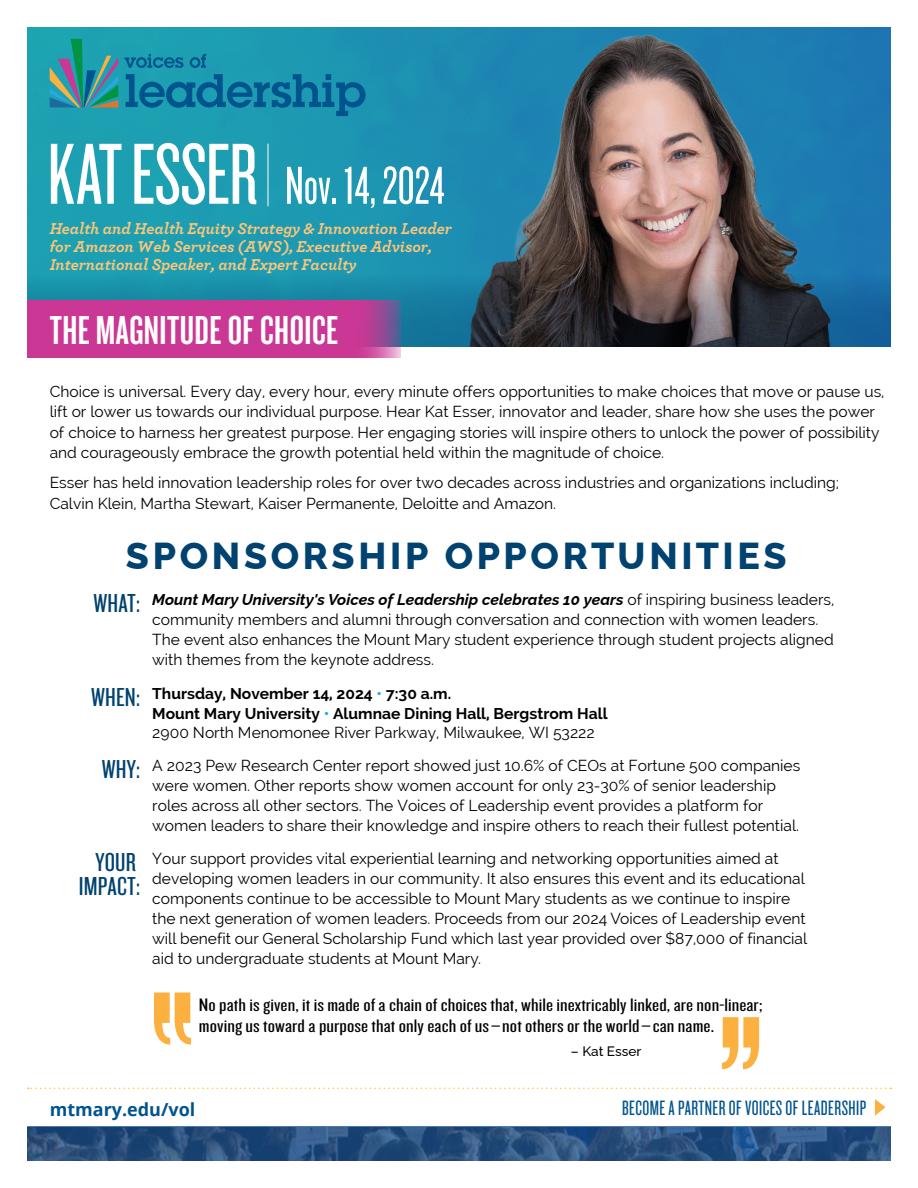
<style>
.page{position:relative;width:918px;height:1188px;background:#fff}
.page>*{position:absolute;margin:0;border:0;box-sizing:border-box;transform-origin:0 0}
.t1{font:55.5px "Knockout 27 Junior Bantamwt";color:#fff}
.t2{font:42px "Knockout 47 Bantamweight";letter-spacing:.01em;color:#fff;scale:1.1 1}
.t3{font:800 37.5px "Raleway";letter-spacing:.1em;color:#004270}
.t4{font:27px/24px "Knockout 27 Junior Bantamwt";letter-spacing:.005em;color:#004270;text-align:right;scale:1.2 1}
.t5{font:21.6px "Knockout 27 Junior Bantamwt";letter-spacing:.02em;color:#00548e}
.t6{font:18.75px/21.1px "Knockout 27 Junior Bantamwt";letter-spacing:.005em;color:#000;scale:1.5 1}
.t7{font:700 18px "Open Sans";color:#00548e}
.t8{font:italic 700 16.5px/18px "Archer";letter-spacing:-.005em;color:#fdc679}
.t9{font:15.6px/20px "Raleway";color:#000}
.t10{font:700 15.6px/20px "Raleway";color:#000}
.t11{font:500 13.65px "Raleway";color:#000}
.s1{font-size:90px}
.s2{font-family:"Knockout 27 Junior Bantamwt";font-size:27px;color:#004270}
.s3{font-weight:700;font-style:italic}
.s4{font-family:"Knockout 27 Junior Bantamwt";font-weight:400;font-size:27px;color:#004270}
.s5{color:#27aae1}
.s6{font-weight:400}
.s7{color:#fff}
</style>
<div class="page">
<svg style="left:27px;top:1126px;width:864px;height:35px;background:#29507f"></svg>
<svg style="left:28px;top:1088px;width:863px;height:1px"></svg>
<svg style="left:875px;top:1099px;width:11px;height:17px"></svg>
<img style="left:27px;top:27px;width:864px;height:170px">
<img style="left:433px;top:27px;width:424px;height:170px">
<svg style="left:27px;top:197px;width:864px;height:150px;background:#337184"></svg>
<div style="left:27px;top:300px;width:373px;height:57px;background:#cb3794"></div>
<svg style="left:125px;top:54px;width:58px;height:14px"></svg>
<svg style="left:190px;top:54px;width:16px;height:14px"></svg>
<svg style="left:126px;top:74px;width:240px;height:42px;background:#1281a4"></svg>
<svg style="left:50px;top:39px;width:68px;height:68px;background:#3b9296"></svg>
<svg style="left:154px;top:993px;width:37px;height:52px"></svg>
<svg style="left:722px;top:1017px;width:37px;height:52px"></svg>
<hr style="left:268px;top:144px;width:1px;height:62px;background:#fff">
<h1 class="t1" style="left:48px;top:153px;width:398px"><span class="s1">KAT ESSER</span> Nov. 14, 2024</h1>
<p class="t8" style="left:50px;top:218px;width:404px">Health and Health Equity Strategy &amp; Innovation Leader for Amazon Web Services (AWS), Executive Advisor,<br>International Speaker, and Expert Faculty</p>
<h2 class="t2" style="left:50px;top:305px;width:264px">THE MAGNITUDE OF CHOICE</h2>
<p class="t9" style="left:50px;top:381px;width:836px;line-height:20.4px">Choice is universal. Every day, every hour, every minute offers opportunities to make choices that move or pause us, lift or lower us towards our individual purpose. Hear Kat Esser, innovator and leader, share how she uses the power of choice to harness her greatest purpose. Her engaging stories will inspire others to unlock the power of possibility and courageously embrace the growth potential held within the magnitude of choice.</p>
<p class="t9" style="left:50px;top:473px;width:791px;line-height:20.4px">Esser has held innovation leadership roles for over two decades across industries and organizations including;<br>Calvin Klein, Martha Stewart, Kaiser Permanente, Deloitte and Amazon.</p>
<h3 class="t3" style="left:126px;top:527px;width:662px">SPONSORSHIP OPPORTUNITIES</h3>
<p class="t9" style="left:152px;top:590px;width:684px;text-indent:-59px"><span class="s2">WHAT:</span> <span class="s3">Mount Mary University's Voices of Leadership celebrates 10 years</span> of inspiring business leaders, community members and alumni through conversation and connection with women leaders.<br>The event also enhances the Mount Mary student experience through student projects aligned with themes from the keynote address.</p>
<p class="t10" style="left:152px;top:683px;width:457px;text-indent:-61px"><span class="s4">WHEN:</span> Thursday, November 14, 2024 <span class="s5">•</span> 7:30 a.m.<br>Mount Mary University <span class="s5">•</span> Alumnae Dining Hall, Bergstrom Hall<br><span class="s6">2900 North Menomonee River Parkway, Milwaukee, WI 53222</span></p>
<p class="t9" style="left:152px;top:756px;width:650px;text-indent:-51px"><span class="s2">WHY:</span> A 2023 Pew Research Center report showed just 10.6% of CEOs at Fortune 500 companies were women. Other reports show women account for only 23-30% of senior leadership roles across all other sectors. The Voices of Leadership event provides a platform for women leaders to share their knowledge and inspire others to reach their fullest potential.</p>
<h3 class="t4" style="left:79px;top:850px;width:52px">YOUR<span class="s7">:<br></span>IMPACT:</h3>
<p class="t9" style="left:152px;top:849px;width:657px">Your support provides vital experiential learning and networking opportunities aimed at developing women leaders in our community. It also ensures this event and its educational components continue to be accessible to Mount Mary students as we continue to inspire the next generation of women leaders. Proceeds from our 2024 Voices of Leadership event will benefit our General Scholarship Fund which last year provided over $87,000 of financial aid to undergraduate students at Mount Mary.</p>
<p class="t6" style="left:199px;top:993px;width:377px">No path is given, it is made of a chain of choices that, while inextricably linked, are non-linear; moving us toward a purpose that only each of us – not others or the world – can name.</p>
<p class="t11" style="left:571px;top:1041px;width:72px">– Kat Esser</p>
<p class="t7" style="left:50px;top:1097px;width:147px">mtmary.edu/vol</p>
<h3 class="t5" style="left:622px;top:1095px;width:246px">BECOME A PARTNER OF VOICES OF LEADERSHIP</h3>
</div>
